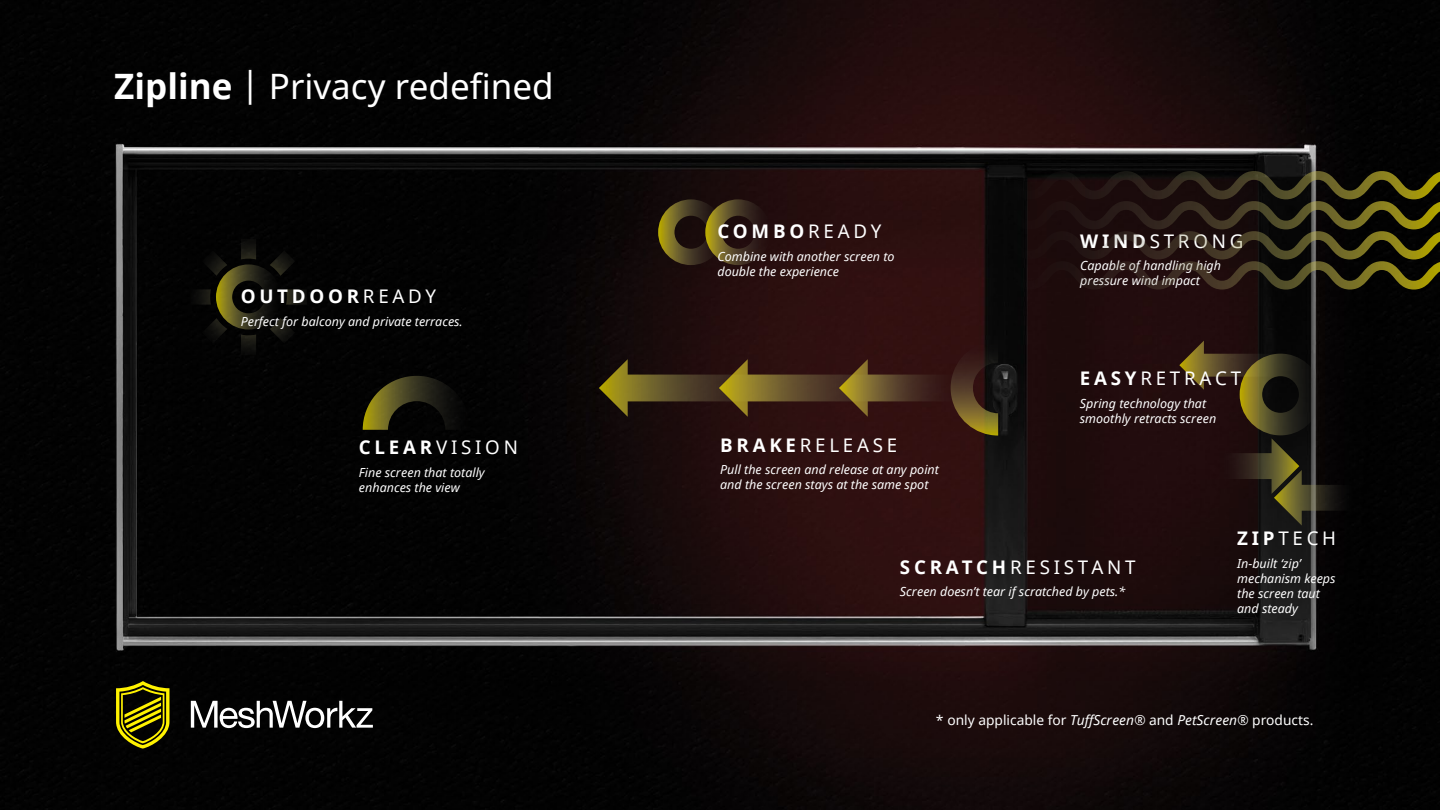
<style>
.page{position:relative;width:1440px;height:810px;background:#fff}
.page>*{position:absolute;margin:0;border:0;box-sizing:border-box;transform-origin:0 0}
.t1{font:35px "Noto Sans";color:#fff}
.t2{font:18.75px "Noto Sans";letter-spacing:.2em;color:#fff}
.t3{font:700 18.75px "Noto Sans";letter-spacing:.2em;color:#fff}
.t4{font:13.75px "Noto Sans";color:#fff}
.t5{font:italic 12.5px/15px "Noto Sans";color:#fff}
.s1{font-weight:700}
.s2{font-weight:400}
.s3{font-style:italic}
</style>
<div class="page">
<img style="left:0;top:0;width:1440px;height:810px">
<svg style="left:1179px;top:341px;width:174px;height:185px;background:#281e13"></svg>
<svg style="left:363px;top:376px;width:108px;height:54px;background:#26240f"></svg>
<svg style="left:658px;top:199px;width:113px;height:66px;background:#423218"></svg>
<svg style="left:190px;top:239px;width:117px;height:116px;background:#111109"></svg>
<svg style="left:994px;top:171px;width:446px;height:119px;background:#261d10"></svg>
<svg style="left:599px;top:340px;width:399px;height:96px;background:#3c2515"></svg>
<svg style="left:116px;top:681px;width:53px;height:68px;background:#645f01"></svg>
<svg style="left:191px;top:701px;width:182px;height:27px"></svg>
<h1 class="t1" style="left:114px;top:63px;width:441px"><span class="s1">Zipline</span> | Privacy redefined</h1>
<h2 class="t3" style="left:241px;top:283px;width:197px">OUTDOOR<span class="s2">READY</span></h2>
<p class="t5" style="left:241px;top:314px;width:224px">Perfect for balcony and private terraces.</p>
<h2 class="t2" style="left:359px;top:435px;width:160px"><span class="s1">CLEAR</span>VISION</h2>
<p class="t5" style="left:359px;top:464px;width:127px">Fine screen that totally enhances the view</p>
<h2 class="t3" style="left:717px;top:218px;width:165px">COMBO<span class="s2">READY</span></h2>
<p class="t5" style="left:717px;top:248px;width:179px">Combine with another screen to double the experience</p>
<h2 class="t2" style="left:720px;top:432px;width:179px"><span class="s1">BRAKE</span>RELEASE</h2>
<p class="t5" style="left:720px;top:462px;width:220px">Pull the screen and release at any point and the screen stays at the same spot</p>
<h2 class="t2" style="left:1080px;top:228px;width:165px"><span class="s1">WIND</span>STRONG</h2>
<p class="t5" style="left:1080px;top:258px;width:142px">Capable of handling high pressure wind impact</p>
<h2 class="t2" style="left:1080px;top:366px;width:163px"><span class="s1">EASY</span>RETRACT</h2>
<p class="t5" style="left:1080px;top:395px;width:138px">Spring technology that smoothly retracts screen</p>
<h2 class="t2" style="left:900px;top:554px;width:237px"><span class="s1">SCRATCH</span>RESISTANT</h2>
<p class="t5" style="left:900px;top:584px;width:227px">Screen doesn’t tear if scratched by pets.*</p>
<h2 class="t2" style="left:1237px;top:525px;width:101px"><span class="s1">ZIP</span>TECH</h2>
<p class="t5" style="left:1237px;top:555px;width:100px">In-built ‘zip’ mechanism keeps the screen taut and steady</p>
<p class="t4" style="left:936px;top:711px;width:379px">* only applicable for <span class="s3">TuffScreen®</span> and <span class="s3">PetScreen®</span> products.</p>
</div>
